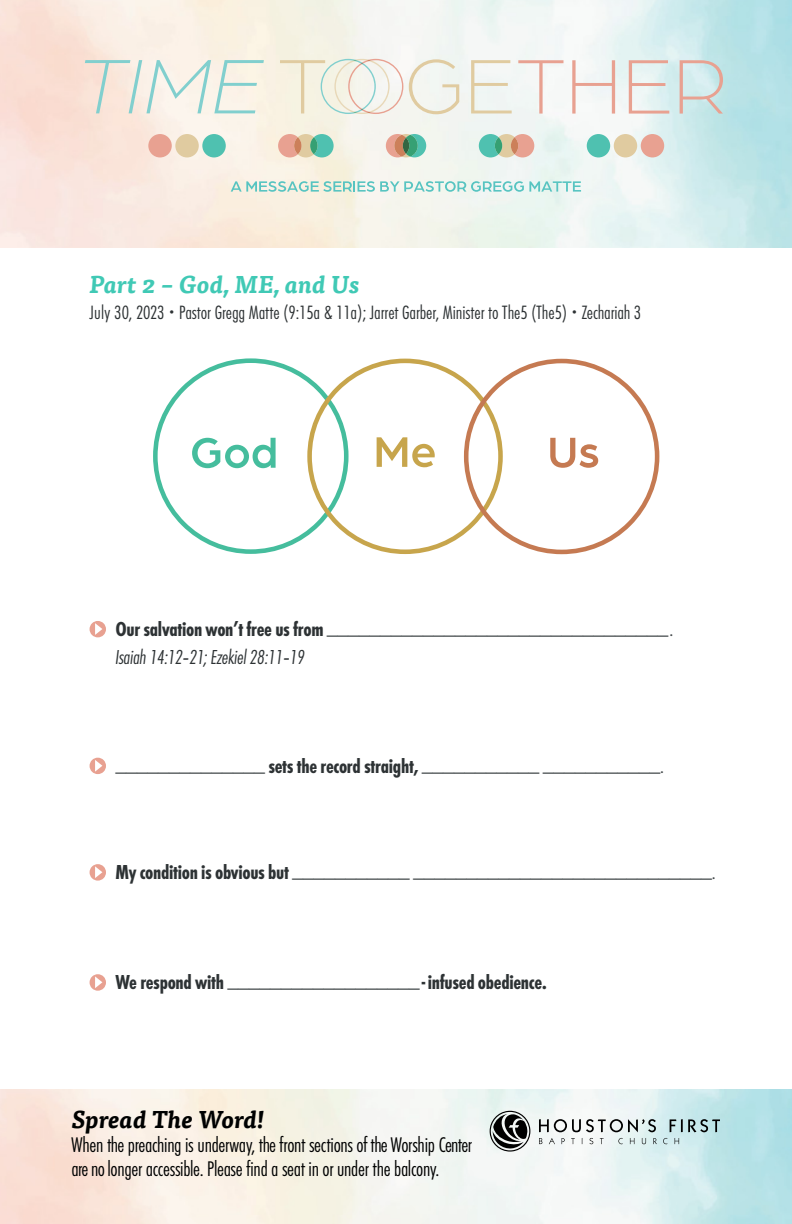
<style>
.page{position:relative;width:792px;height:1224px;background:#fff}
.page>*{position:absolute;margin:0;border:0;box-sizing:border-box;transform-origin:0 0}
.t1{font:italic 700 24px "Tisa Pro";letter-spacing:.02em;color:#40c9b5}
.t2{font:italic 700 24px "Tisa Pro";letter-spacing:.015em;color:#000101}
.t3{font:300 22px "Futura Con";color:#414749}
.t4{font:300 22px/24px "Futura Con";letter-spacing:-.015em;color:#000101}
.t5{font:700 21px "Futura Con";letter-spacing:-.015em;color:#2d3234}
.t6{font:italic 300 21px "Futura Con";letter-spacing:-.015em;color:#2d3234}
.t7{font:300 20px "Futura Con";letter-spacing:-.005em;color:#2d3234}
.s1{font-size:12px}
.s2{font-weight:300;font-size:22px;color:#414749}
</style>
<div class="page">
<svg style="left:490px;top:1111px;width:40px;height:41px"></svg>
<svg style="left:539px;top:1119px;width:117px;height:13px"></svg>
<svg style="left:670px;top:1119px;width:50px;height:13px"></svg>
<svg style="left:539px;top:1138px;width:3px;height:6px"></svg>
<svg style="left:549px;top:1138px;width:6px;height:6px"></svg>
<svg style="left:562px;top:1138px;width:3px;height:6px"></svg>
<svg style="left:571px;top:1138px;width:4px;height:6px"></svg>
<svg style="left:590px;top:1138px;width:3px;height:6px"></svg>
<svg style="left:600px;top:1138px;width:4px;height:6px"></svg>
<svg style="left:618px;top:1138px;width:5px;height:6px"></svg>
<svg style="left:630px;top:1138px;width:4px;height:6px"></svg>
<svg style="left:642px;top:1138px;width:4px;height:6px"></svg>
<svg style="left:653px;top:1138px;width:4px;height:6px"></svg>
<svg style="left:663px;top:1138px;width:4px;height:6px"></svg>
<svg style="left:675px;top:1138px;width:4px;height:6px"></svg>
<img style="left:0;top:0;width:792px;height:248px">
<svg style="left:278px;top:134px;width:56px;height:23px"></svg>
<svg style="left:294px;top:137px;width:8px;height:17px"></svg>
<svg style="left:386px;top:134px;width:40px;height:23px"></svg>
<div style="left:403px;top:138px;width:6px;height:16px;background:#326642;border-radius:50%"></div>
<div style="left:202px;top:134px;width:24px;height:23px;background:#4fc1b0;border-radius:50%"></div>
<div style="left:175px;top:134px;width:24px;height:23px;background:#e0cba0;border-radius:50%"></div>
<div style="left:148px;top:134px;width:24px;height:23px;background:#e8a191;border-radius:50%"></div>
<svg style="left:479px;top:134px;width:55px;height:23px"></svg>
<div style="left:511px;top:137px;width:7px;height:17px;background:#cc805a;border-radius:50%"></div>
<div style="left:587px;top:134px;width:23px;height:23px;background:#4fc1b0;border-radius:50%"></div>
<div style="left:614px;top:134px;width:23px;height:23px;background:#e0cba0;border-radius:50%"></div>
<div style="left:641px;top:134px;width:23px;height:23px;background:#e8a191;border-radius:50%"></div>
<svg style="left:231px;top:181px;width:350px;height:11px"></svg>
<svg style="left:409px;top:59px;width:50px;height:55px"></svg>
<svg style="left:471px;top:60px;width:41px;height:53px"></svg>
<svg style="left:518px;top:60px;width:45px;height:54px"></svg>
<svg style="left:572px;top:60px;width:43px;height:54px"></svg>
<svg style="left:629px;top:60px;width:40px;height:54px"></svg>
<svg style="left:680px;top:60px;width:43px;height:54px"></svg>
<svg style="left:85px;top:60px;width:179px;height:53px"></svg>
<svg style="left:280px;top:59px;width:123px;height:55px"></svg>
<svg style="left:90px;top:621px;width:16px;height:16px"></svg>
<svg style="left:90px;top:758px;width:16px;height:16px"></svg>
<svg style="left:90px;top:864px;width:16px;height:17px"></svg>
<svg style="left:90px;top:974px;width:16px;height:17px"></svg>
<svg style="left:153px;top:358px;width:506px;height:196px"></svg>
<p class="t1" style="left:90px;top:265px;width:272px">Part 2 – God, ME, and Us</p>
<p class="t7" style="left:90px;top:300px;width:553px">July 30, 2023 <span class="s1">•</span> Pastor Gregg Matte (9:15a &amp; 11a); Jarret Garber, Minister to The5 (The5) <span class="s1">•</span> Zechariah 3</p>
<p class="t3" style="left:115px;top:614px;width:560px"><sub>Our</sub> <sub>salvation</sub> <sub>won’t</sub> <sub>free</sub> <sub>us</sub> <sub>from</sub> ________________________________.</p>
<p class="t6" style="left:115px;top:645px;width:191px">Isaiah 14:12–21; Ezekiel 28:11–19</p>
<p class="t3" style="left:115px;top:751px;width:550px">______________ <sub>sets</sub> <sub>the</sub> <sub>record</sub> <sub>straight,</sub> ___________ ___________.</p>
<p class="t3" style="left:115px;top:857px;width:602px"><sub>My</sub> <sub>condition</sub> <sub>is</sub> <sub>obvious</sub> <sub>but</sub> ___________ ____________________________.</p>
<p class="t5" style="left:115px;top:970px;width:433px">We respond with <span class="s2">__________________</span> - infused obedience.</p>
<p class="t2" style="left:72px;top:1100px;width:194px">Spread The Word!</p>
<p class="t4" style="left:72px;top:1133px;width:402px">When the preaching is underway, the front sections of the Worship Center are no longer accessible. Please find a seat in or under the balcony.</p>
</div>
